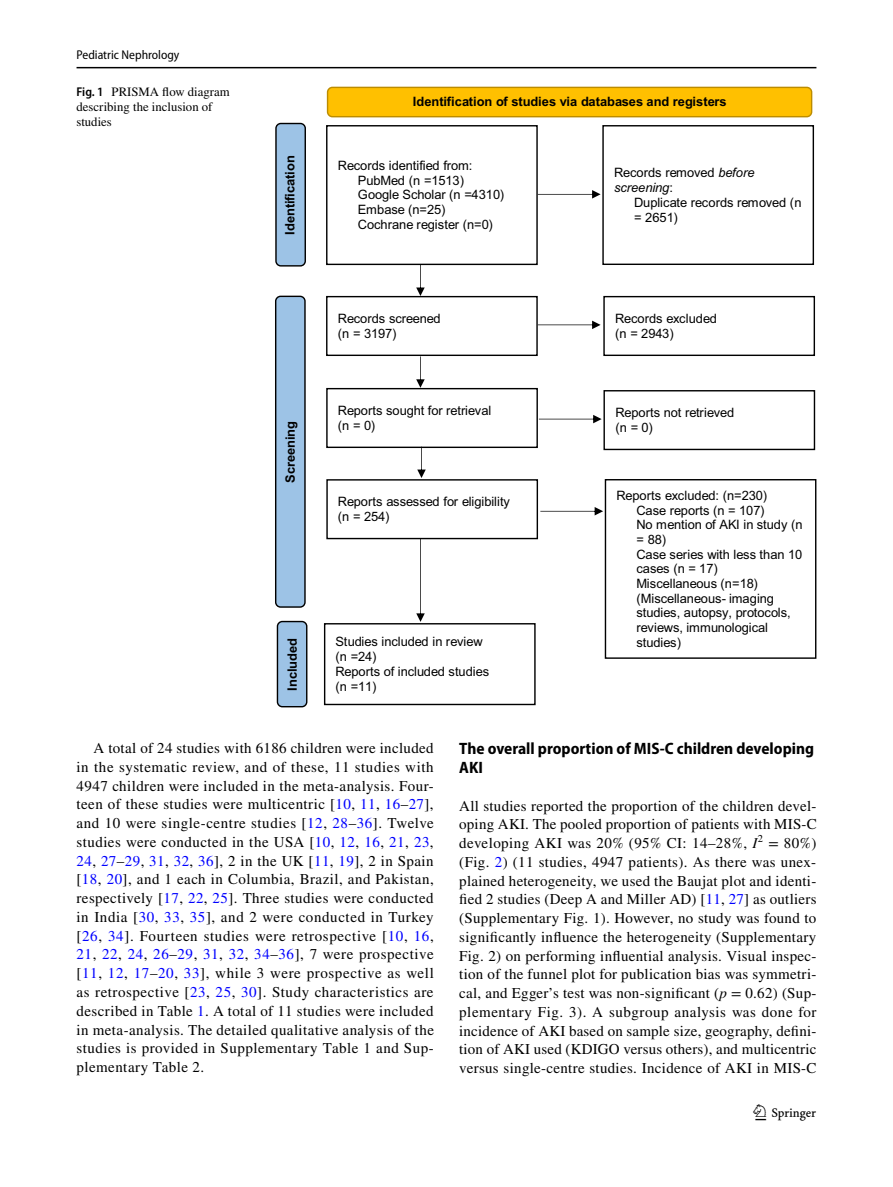
<style>
.page{position:relative;width:893px;height:1187px;background:#fff}
.page>*{position:absolute;margin:0;border:0;box-sizing:border-box;transform-origin:0 0}
.t1{font:22.5px "Springnew Regular 3";color:#000}
.t2{font:700 semi-condensed 16.5px/18.8px "Myriad Pro";color:#000}
.t3{font:15px/18.8px "STIX";letter-spacing:.02em;color:#000;text-align:justify}
.t4{font:12.9px/14.7px "Arial";letter-spacing:-.005em;color:#000}
.t5{font:700 12.9px "Arial";letter-spacing:-.005em;color:#000}
.t6{font:12.75px/15px "STIX";color:#000}
.t7{font:semi-condensed 12.75px "Myriad Pro";color:#000}
.s1{font-family:"Myriad Pro";font-weight:600;font-stretch:semi-condensed}
.s2{font-style:italic}
.s3{color:#00f}
</style>
<div class="page">
<hr style="left:77px;top:67px;width:739px;height:1px;background:#000">
<div style="left:326px;top:125px;width:212px;height:140px;border:1px solid #000"></div>
<div style="left:602px;top:125px;width:212px;height:140px;border:1px solid #000"></div>
<div style="left:326px;top:296px;width:212px;height:60px;border:1px solid #000"></div>
<div style="left:603px;top:296px;width:212px;height:60px;border:1px solid #000"></div>
<div style="left:326px;top:388px;width:212px;height:60px;border:1px solid #000"></div>
<div style="left:603px;top:390px;width:212px;height:60px;border:1px solid #000"></div>
<div style="left:326px;top:479px;width:212px;height:60px;border:1px solid #000"></div>
<div style="left:605px;top:479px;width:211px;height:179px;border:1px solid #000"></div>
<div style="left:324px;top:623px;width:212px;height:82px;border:1px solid #000"></div>
<svg style="left:538px;top:190px;width:63px;height:8px"></svg>
<svg style="left:538px;top:320px;width:63px;height:9px"></svg>
<svg style="left:539px;top:415px;width:63px;height:8px"></svg>
<svg style="left:540px;top:507px;width:63px;height:8px"></svg>
<div style="left:328px;top:87px;width:484px;height:30px;background:#ffc000;border-radius:5px"></div>
<div style="left:327px;top:87px;width:485px;height:30px;border:1px solid #bc8c00;border-radius:5px"></div>
<div style="left:276px;top:123px;width:29px;height:143px;background:#9dc3e6;border-radius:5px"></div>
<div style="left:275px;top:123px;width:31px;height:143px;border:1px solid #000;border-radius:5px"></div>
<div style="left:276px;top:296px;width:29px;height:311px;background:#9dc3e6;border-radius:5px"></div>
<div style="left:275px;top:295px;width:31px;height:312px;border:1px solid #000;border-radius:5px"></div>
<div style="left:277px;top:621px;width:30px;height:85px;background:#9dc3e6;border-radius:5px"></div>
<div style="left:277px;top:620px;width:30px;height:87px;border:1px solid #000;border-radius:5px"></div>
<svg style="left:416px;top:264px;width:9px;height:32px"></svg>
<svg style="left:416px;top:356px;width:9px;height:32px"></svg>
<svg style="left:417px;top:446px;width:9px;height:32px"></svg>
<svg style="left:416px;top:538px;width:9px;height:83px"></svg>
<p class="t7" style="left:77px;top:48px;width:104px">Pediatric Nephrology</p>
<p class="t6" style="left:77px;top:85px;width:155px"><span class="s1">Fig. 1</span> PRISMA flow diagram describing the inclusion of studies</p>
<p class="t5" style="left:281px;top:235px;width:81px;rotate:-90deg">dI ne oi taci f i t n</p>
<p class="t5" style="left:281px;top:482px;width:63px;rotate:-90deg">Screening</p>
<p class="t5" style="left:283px;top:690px;width:54px;rotate:-90deg">Included</p>
<p class="t5" style="left:413px;top:93px;width:315px">Identification of studies via databases and registers</p>
<p class="t4" style="left:358px;top:158px;width:148px;text-indent:-20px">Records identified from:<br>PubMed (n =1513)<br>Google Scholar (n =4310)<br>Embase (n=25)<br>Cochrane register (n=0)</p>
<p class="t4" style="left:614px;top:165px;width:142px">Records removed <span class="s2">before screening</span>:</p>
<p class="t4" style="left:634px;top:194px;width:169px">Duplicate records removed (n = 2651)</p>
<p class="t4" style="left:338px;top:311px;width:104px">Records screened (n = 3197)</p>
<p class="t4" style="left:615px;top:311px;width:103px">Records excluded (n = 2943)</p>
<p class="t4" style="left:338px;top:403px;width:155px">Reports sought for retrieval (n = 0)</p>
<p class="t4" style="left:615px;top:405px;width:120px">Reports not retrieved (n =0)</p>
<p class="t4" style="left:338px;top:494px;width:174px;line-height:15.3px">Reports assessed for eligibility (n = 254)</p>
<p class="t4" style="left:636px;top:488px;width:168px;text-indent:-20px">Reports excluded: (n=230)<br>Case reports (n = 107)<br>No mention of AKI in study (n = 88)<br>Case series with less than 10 cases (n = 17)<br>Miscellaneous (n=18) (Miscellaneous- imaging studies, autopsy, protocols, reviews, immunological</p>
<p class="t4" style="left:335px;top:634px;width:149px">Studies included in review</p>
<p class="t4" style="left:636px;top:635px;width:46px">studies)</p>
<p class="t4" style="left:335px;top:649px;width:155px">(n =24)<br>Reports of included studies (n =11)</p>
<p class="t3" style="left:77px;top:739px;width:359px;text-indent:17px">A total of 24 studies with 6186 children were included in the systematic review, and of these, 11 studies with 4947 children were included in the meta-analysis. Four&shy;teen of these studies were multicentric [<span class="s3">10</span>, <span class="s3">11</span>, <span class="s3">16</span>–<span class="s3">27</span>], and 10 were single-centre studies [<span class="s3">12</span>, <span class="s3">28</span>–<span class="s3">36</span>]. Twelve studies were conducted in the USA [<span class="s3">10</span>, <span class="s3">12</span>, <span class="s3">16</span>, <span class="s3">21</span>, <span class="s3">23</span>, <span class="s3">24</span>, <span class="s3">27</span>–<span class="s3">29</span>, <span class="s3">31</span>, <span class="s3">32</span>, <span class="s3">36</span>], 2 in the UK [<span class="s3">11</span>, <span class="s3">19</span>], 2 in Spain [<span class="s3">18</span>, <span class="s3">20</span>], and 1 each in Columbia, Brazil, and Pakistan, respectively [<span class="s3">17</span>, <span class="s3">22</span>, <span class="s3">25</span>]. Three studies were conducted in India [<span class="s3">30</span>, <span class="s3">33</span>, <span class="s3">35</span>], and 2 were conducted in Turkey [<span class="s3">26</span>, <span class="s3">34</span>]. Fourteen studies were retrospective [<span class="s3">10</span>, <span class="s3">16</span>, <span class="s3">21</span>, <span class="s3">22</span>, <span class="s3">24</span>, <span class="s3">26</span>–<span class="s3">29</span>, <span class="s3">31</span>, <span class="s3">32</span>, <span class="s3">34</span>–<span class="s3">36</span>], 7 were prospective [<span class="s3">11</span>, <span class="s3">12</span>, <span class="s3">17</span>–<span class="s3">20</span>, <span class="s3">33</span>], while 3 were prospective as well as retrospective [<span class="s3">23</span>, <span class="s3">25</span>, <span class="s3">30</span>]. Study characteristics are described in Table <span class="s3">1</span>. A total of 11 studies were included in meta-analysis. The detailed qualitative analysis of the studies is provided in Supplementary Table 1 and Sup&shy;plementary Table 2.</p>
<p class="t2" style="left:459px;top:739px;width:356px">The overall proportion of MIS‑C children developing<br>AKI</p>
<p class="t3" style="left:459px;top:797px;width:359px">All studies reported the proportion of the children devel&shy;oping AKI. The pooled proportion of patients with MIS-C developing AKI was 20% (95% CI: 14–28%, <span class="s2">I</span><sup>2</sup> = 80%) (Fig. <span class="s3">2</span>) (11 studies, 4947 patients). As there was unex&shy;plained heterogeneity, we used the Baujat plot and identi&shy;fied 2 studies (Deep A and Miller AD) [<span class="s3">11</span>, <span class="s3">27</span>] as outliers (Supplementary Fig. 1). However, no study was found to significantly influence the heterogeneity (Supplementary Fig. 2) on performing influential analysis. Visual inspec&shy;tion of the funnel plot for publication bias was symmetri&shy;cal, and Egger’s test was non-significant (<span class="s2">p</span> = 0.62) (Sup&shy;plementary Fig. 3). A subgroup analysis was done for incidence of AKI based on sample size, geography, defini&shy;tion of AKI used (KDIGO versus others), and multicentric versus single-centre studies. Incidence of AKI in MIS-C</p>
<h1 class="t1" style="left:755px;top:1104px;width:62px">1 3</h1>
</div>
